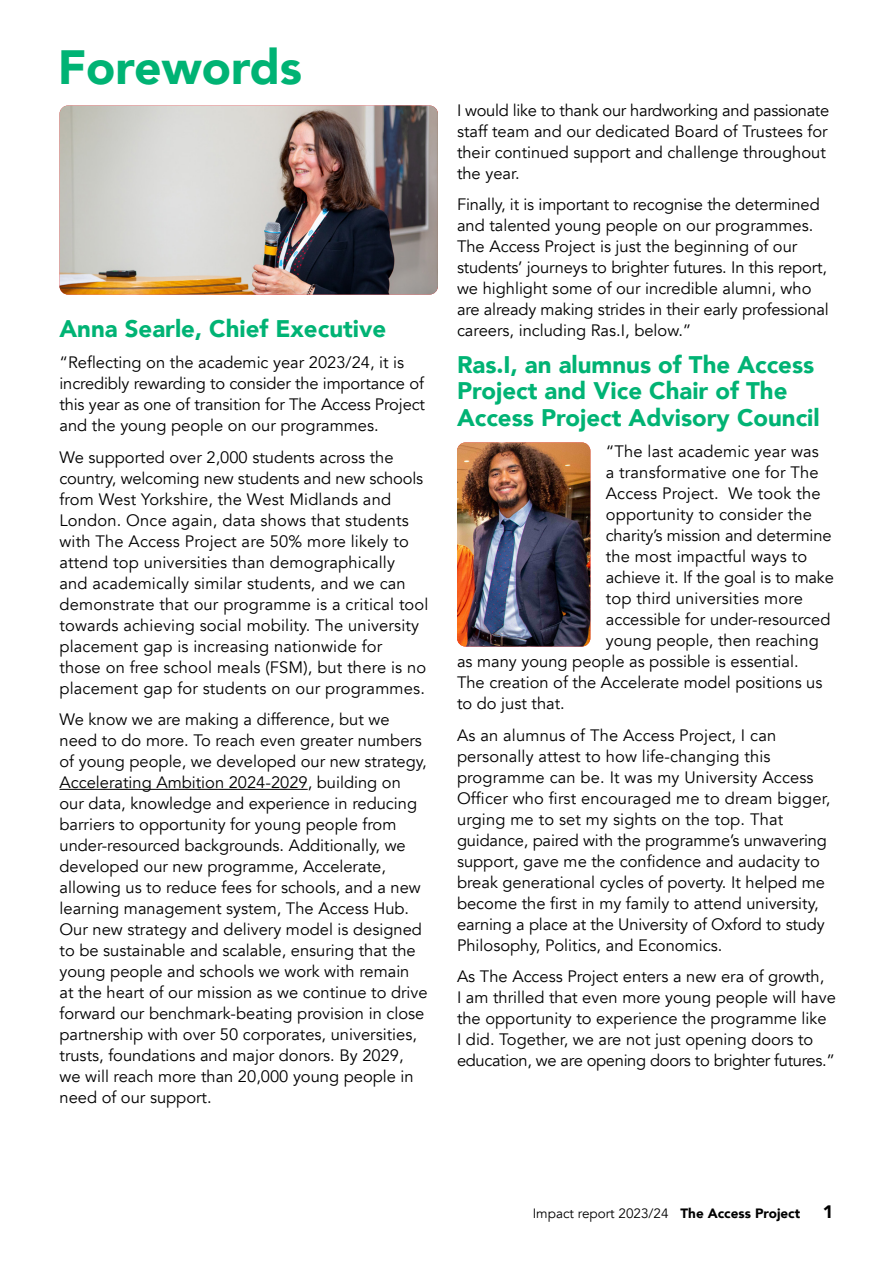
<style>
.page{position:relative;width:893px;height:1263px;background:#fff}
.page>*{position:absolute;margin:0;border:0;box-sizing:border-box;transform-origin:0 0}
.t1{font:900 48px "Avenir";color:#00b374}
.t2{font:900 24px/26.2px "Avenir";color:#00b374}
.t3{font:16.5px/21px "Avenir";color:#000}
.t4{font:13.5px "Avenir";color:#000}
.s1{font-weight:900}
.s2{font-weight:900;font-size:18px}
</style>
<div class="page">
<img style="left:60px;top:106px;width:378px;height:189px">
<img style="left:457px;top:442px;width:133px;height:204px">
<hr style="left:60px;top:789px;width:248px;height:1px;background:#000">
<h1 class="t1" style="left:58px;top:27px;width:246px">Forewords</h1>
<h2 class="t2" style="left:60px;top:314px;width:328px">Anna Searle, Chief Executive</h2>
<p class="t3" style="left:60px;top:352px;width:367px">“Reflecting on the academic year 2023/24, it is incredibly rewarding to consider the importance of this year as one of transition for The Access Project and the young people on our programmes.</p>
<p class="t3" style="left:60px;top:447px;width:370px">We supported over 2,000 students across the country, welcoming new students and new schools from West Yorkshire, the West Midlands and London. Once again, data shows that students with The Access Project are 50% more likely to attend top universities than demographically<br>and academically similar students, and we can demonstrate that our programme is a critical tool towards achieving social mobility. The university placement gap is increasing nationwide for<br>those on free school meals (FSM), but there is no placement gap for students on our programmes.</p>
<p class="t3" style="left:60px;top:709px;width:370px">We know we are making a difference, but we need to do more. To reach even greater numbers of young people, we developed our new strategy, Accelerating Ambition 2024-2029, building on our data, knowledge and experience in reducing barriers to opportunity for young people from under-resourced backgrounds. Additionally, we developed our new programme, Accelerate, allowing us to reduce fees for schools, and a new learning management system, The Access Hub.<br>Our new strategy and delivery model is designed to be sustainable and scalable, ensuring that the young people and schools we work with remain<br>at the heart of our mission as we continue to drive forward our benchmark-beating provision in close partnership with over 50 corporates, universities, trusts, foundations and major donors. By 2029, we will reach more than 20,000 young people in need of our support.</p>
<p class="t3" style="left:457px;top:100px;width:374px">I would like to thank our hardworking and passionate staff team and our dedicated Board of Trustees for their continued support and challenge throughout the year.</p>
<p class="t3" style="left:457px;top:195px;width:373px">Finally, it is important to recognise the determined and talented young people on our programmes.<br>The Access Project is just the beginning of our students’ journeys to brighter futures. In this report, we highlight some of our incredible alumni, who are already making strides in their early professional careers, including Ras.I, below.”</p>
<h2 class="t2" style="left:457px;top:351px;width:364px">Ras.I, an alumnus of The Access<br>Project and Vice Chair of The<br>Access Project Advisory Council</h2>
<p class="t3" style="left:606px;top:441px;width:215px">“The last academic year was</p>
<p class="t3" style="left:606px;top:462px;width:214px">a transformative one for The</p>
<p class="t3" style="left:606px;top:483px;width:216px">Access Project. We took the</p>
<p class="t3" style="left:606px;top:504px;width:208px">opportunity to consider the</p>
<p class="t3" style="left:606px;top:525px;width:227px">charity’s mission and determine</p>
<p class="t3" style="left:606px;top:546px;width:203px">the most impactful ways to</p>
<p class="t3" style="left:606px;top:567px;width:230px">achieve it. If the goal is to make</p>
<p class="t3" style="left:606px;top:588px;width:199px">top third universities more</p>
<p class="t3" style="left:606px;top:609px;width:226px">accessible for under-resourced</p>
<p class="t3" style="left:606px;top:630px;width:215px">young people, then reaching</p>
<p class="t3" style="left:457px;top:651px;width:343px">as many young people as possible is essential.</p>
<p class="t3" style="left:457px;top:672px;width:367px">The creation of the Accelerate model positions us</p>
<p class="t3" style="left:457px;top:693px;width:109px">to do just that.</p>
<p class="t3" style="left:457px;top:725px;width:375px">As an alumnus of The Access Project, I can personally attest to how life-changing this programme can be. It was my University Access Officer who first encouraged me to dream bigger, urging me to set my sights on the top. That guidance, paired with the programme’s unwavering support, gave me the confidence and audacity to break generational cycles of poverty. It helped me become the first in my family to attend university, earning a place at the University of Oxford to study Philosophy, Politics, and Economics.</p>
<p class="t3" style="left:457px;top:966px;width:380px">As The Access Project enters a new era of growth,<br>I am thrilled that even more young people will have the opportunity to experience the programme like<br>I did. Together, we are not just opening doors to education, we are opening doors to brighter futures.”</p>
<p class="t4" style="left:533px;top:1205px;width:302px">Impact report 2023/24 <span class="s1">The Access Project</span> <span class="s2">1</span></p>
</div>
